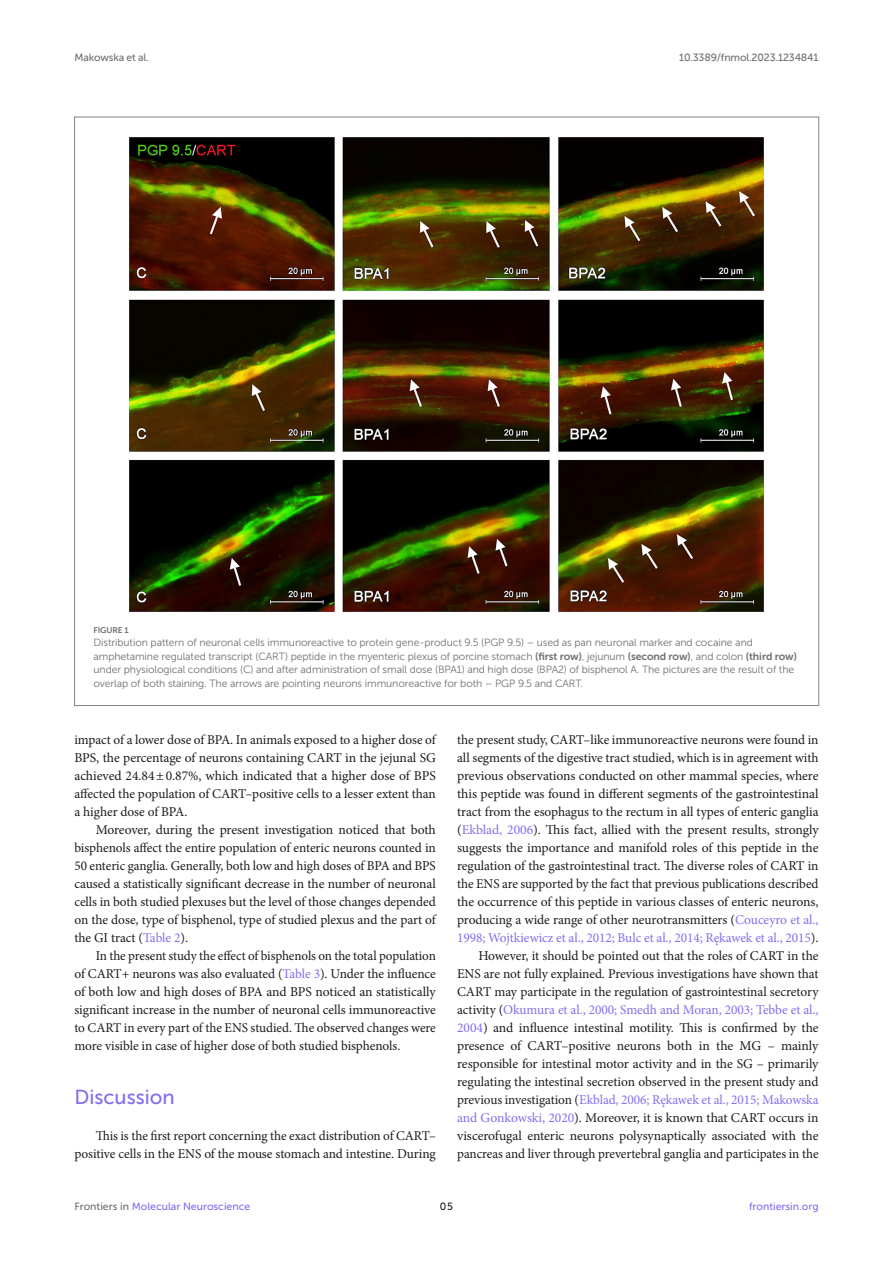
<style>
.page{position:relative;width:893px;height:1263px;background:#fff}
.page>*{position:absolute;margin:0;border:0;box-sizing:border-box;transform-origin:0 0}
.HEAD_1{font:20.25px "Museo Sans 500";color:#856df0}
.TEXT{font:13.5px/18px "Minion Pro";letter-spacing:-.005em;color:#1b1c1b;text-align:justify}
.TEXT_FLUSH{font:13.5px/18px "Minion Pro";letter-spacing:-.005em;color:#1b1c1b;text-align:right}
.FIG_LEG{font:10.5px/13.5px "Museo Sans 300";letter-spacing:-.01em;color:#706f70}
.t1{font:10.5px "Museo Sans 500";color:#856df0}
.t2{font:10.5px "Museo Sans 500";letter-spacing:-.015em;color:#706f70}
.t3{font:10.5px "Museo Sans 500";color:#1b1c1b}
.FIG_HD{font:8.25px "Museo Sans 700";letter-spacing:-.01em;color:#706f70}
.s1{font-family:"Museo Sans 700"}
.s2{color:#856df0}
.s3{color:#706f70}
</style>
<div class="page">
<img style="left:129px;top:137px;width:635px;height:475px">
<p class="t2" style="left:74px;top:51px;width:76px">Makowska et al.</p>
<p class="t2" style="left:679px;top:51px;width:141px">10.3389/fnmol.2023.1234841</p>
<p class="FIG_HD" style="left:94px;top:625px;width:37px">FIGURE 1</p>
<p class="FIG_LEG" style="left:94px;top:636px;width:705px">Distribution pattern of neuronal cells immunoreactive to protein gene-product 9.5 (PGP 9.5) – used as pan neuronal marker and cocaine and amphetamine regulated transcript (CART) peptide in the myenteric plexus of porcine stomach <span class="s1">(first row)</span>, jejunum <span class="s1">(second row)</span>, and colon <span class="s1">(third row) </span>under physiological conditions (C) and after administration of small dose (BPA1) and high dose (BPA2) of bisphenol A. The pictures are the result of the overlap of both staining. The arrows are pointing neurons immunoreactive for both – PGP 9.5 and CART.</p>
<p class="TEXT" style="left:74px;top:731px;width:363px">impact of a lower dose of BPA. In animals exposed to a higher dose of BPS, the percentage of neurons containing CART in the jejunal SG achieved 24.84±0.87%, which indicated that a higher dose of BPS affected the population of CART–positive cells to a lesser extent than a higher dose of BPA.</p>
<p class="TEXT" style="left:74px;top:821px;width:363px;text-indent:21px">Moreover, during the present investigation noticed that both bisphenols affect the entire population of enteric neurons counted in 50 enteric ganglia. Generally, both low and high doses of BPA and BPS caused a statistically significant decrease in the number of neuronal cells in both studied plexuses but the level of those changes depended on the dose, type of bisphenol, type of studied plexus and the part of the GI tract (<span class="s2">Table 2</span>).</p>
<p class="TEXT" style="left:74px;top:947px;width:363px;text-indent:21px">In the present study the effect of bisphenols on the total population of CART+ neurons was also evaluated (<span class="s2">Table 3</span>). Under the influence of both low and high doses of BPA and BPS noticed an statistically significant increase in the number of neuronal cells immunoreactive to CART in every part of the ENS studied. The observed changes were more visible in case of higher dose of both studied bisphenols.</p>
<p class="HEAD_1" style="left:74px;top:1086px;width:102px">Discussion</p>
<p class="TEXT_FLUSH" style="left:74px;top:1127px;width:363px">This is the first report concerning the exact distribution of CART– positive cells in the ENS of the mouse stomach and intestine. During</p>
<p class="TEXT_FLUSH" style="left:457px;top:731px;width:363px;text-align:justify">the present study, CART–like immunoreactive neurons were found in all segments of the digestive tract studied, which is in agreement with previous observations conducted on other mammal species, where this peptide was found in different segments of the gastrointestinal tract from the esophagus to the rectum in all types of enteric ganglia (<span class="s2">Ekblad, 2006</span>). This fact, allied with the present results, strongly suggests the importance and manifold roles of this peptide in the regulation of the gastrointestinal tract. The diverse roles of CART in the ENS are supported by the fact that previous publications described the occurrence of this peptide in various classes of enteric neurons, producing a wide range of other neurotransmitters (<span class="s2">Couceyro et al., 1998; Wojtkiewicz et al., 2012; Bulc et al., 2014; Rękawek et al., 2015</span>).</p>
<p class="TEXT" style="left:457px;top:947px;width:363px;text-indent:21px">However, it should be pointed out that the roles of CART in the ENS are not fully explained. Previous investigations have shown that CART may participate in the regulation of gastrointestinal secretory activity (<span class="s2">Okumura et al., 2000; Smedh and Moran, 2003; Tebbe et al., 2004</span>) and influence intestinal motility. This is confirmed by the presence of CART–positive neurons both in the MG – mainly responsible for intestinal motor activity and in the SG – primarily regulating the intestinal secretion observed in the present study and previous investigation (<span class="s2">Ekblad, 2006; Rękawek et al., 2015; Makowska and Gonkowski, 2020</span>). Moreover, it is known that CART occurs in viscerofugal enteric neurons polysynaptically associated with the pancreas and liver through prevertebral ganglia and participates in the</p>
<p class="t1" style="left:74px;top:1200px;width:177px"><span class="s3">Frontiers in</span> Molecular Neuroscience</p>
<p class="t3" style="left:440px;top:1200px;width:14px">05</p>
<p class="t1" style="left:749px;top:1200px;width:71px">frontiersin.org</p>
</div>
